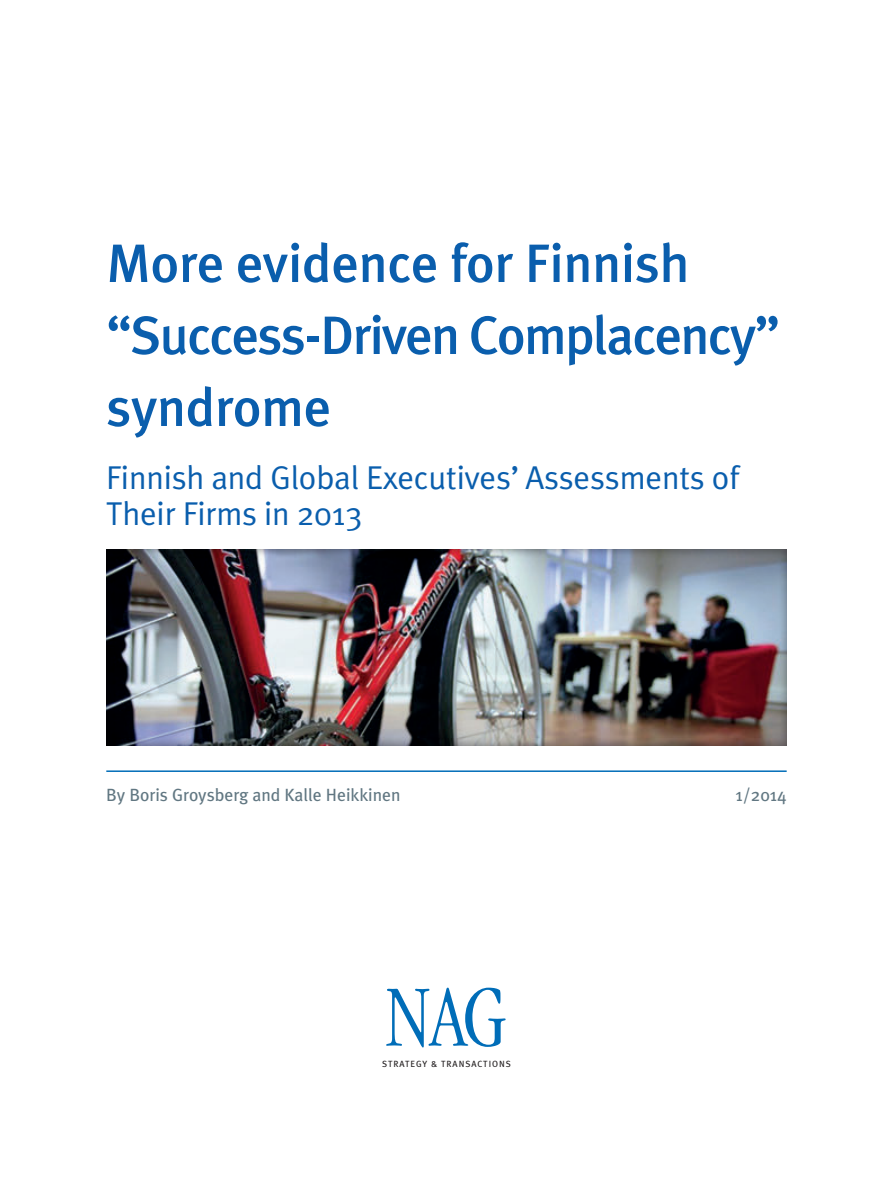
<style>
.page{position:relative;width:893px;height:1188px;background:#fff}
.page>*{position:absolute;margin:0;border:0;box-sizing:border-box;transform-origin:0 0}
.t1{font:90px "ITC Garamond MM 300 400";color:#006db8}
.t2{font:500 54px/72px "Meta Plus";letter-spacing:-.01em;color:#0a5ead}
.t3{font:33px/36px "Meta Plus Normal";letter-spacing:-.005em;color:#0a5ead}
.t4{font:17.7px "Meta Plus";color:#617782}
.t5{font:9px "Meta Plus";letter-spacing:.1em;color:#231f20}
</style>
<div class="page">
<hr style="left:106px;top:770px;width:681px;height:2px;background:#006db8">
<div style="left:106px;top:549px;width:682px;height:200px;background:#231f20;opacity:.5"></div>
<p class="t2" style="left:106px;top:227px;width:675px">More evidence for Finnish “Success-Driven Complacency” syndrome</p>
<p class="t3" style="left:106px;top:459px;width:634px">Finnish and Global Executives’ Assessments of<br>Their Firms in 2013</p>
<p class="t4" style="left:106px;top:784px;width:296px">By Boris Groysberg and Kalle Heikkinen</p>
<p class="t1" style="left:385px;top:967px;width:123px">NAG</p>
<p class="t5" style="left:382px;top:1059px;width:130px">STRATEGY &amp; TRANSACTIONS</p>
<p class="t4" style="left:735px;top:784px;width:53px">1/2014</p>
</div>
